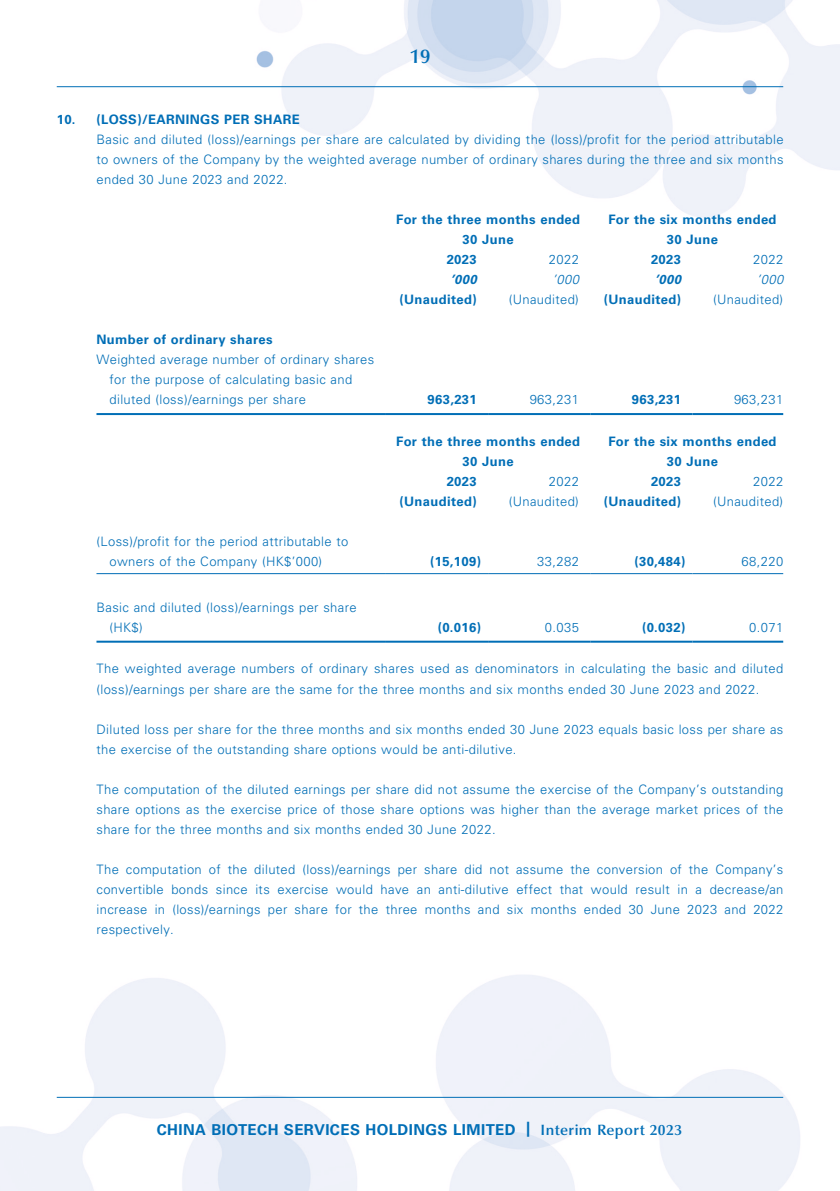
<style>
.page{position:relative;width:840px;height:1191px;background:#fff}
.page>*{position:absolute;margin:0;border:0;box-sizing:border-box;transform-origin:0 0}
.t1{font:600 20px "Optima LT Std";color:#006eb6}
.t2{font:700 15px "Univers LT Std";letter-spacing:.03em;color:#006eb6}
._06_Notes{font:300 13px/20px "Univers LT Std";letter-spacing:.03em;color:#006eb6;text-align:justify}
._51_N_Table_txt{font:300 13px/20px "Univers LT Std";letter-spacing:.03em;color:#006eb6}
._51_N_Table_txt-2{font:700 13px "Univers LT Std";letter-spacing:.03em;color:#006eb6}
._07_NH1{font:700 13px "Univers LT Std";letter-spacing:.03em;color:#006eb6}
._51_N_Table_txt-3{font:italic 700 13px "Univers LT Std";letter-spacing:.03em;color:#006eb6}
._51_N_Table_txt-4{font:italic 300 13px "Univers LT Std";letter-spacing:.03em;color:#006eb6}
.s1{font-family:"Optima LT Std";font-weight:600}
</style>
<div class="page">
<img style="left:0;top:0;width:839px;height:1191px">
<hr style="left:57px;top:86px;width:725px;height:1px;background:#006eb6">
<hr style="left:57px;top:1096px;width:725px;height:1px;background:#006eb6">
<hr style="left:96px;top:413px;width:290px;height:2px;background:#006eb6">
<hr style="left:386px;top:413px;width:102px;height:2px;background:#006eb6">
<hr style="left:488px;top:413px;width:102px;height:2px;background:#006eb6">
<hr style="left:590px;top:413px;width:102px;height:2px;background:#006eb6">
<hr style="left:692px;top:413px;width:90px;height:2px;background:#006eb6">
<hr style="left:96px;top:573px;width:290px;height:1px;background:#006eb6">
<hr style="left:386px;top:573px;width:102px;height:1px;background:#006eb6">
<hr style="left:488px;top:573px;width:102px;height:1px;background:#006eb6">
<hr style="left:590px;top:573px;width:102px;height:1px;background:#006eb6">
<hr style="left:692px;top:573px;width:90px;height:1px;background:#006eb6">
<hr style="left:96px;top:640px;width:290px;height:2px;background:#006eb6">
<hr style="left:386px;top:640px;width:102px;height:2px;background:#006eb6">
<hr style="left:488px;top:640px;width:102px;height:2px;background:#006eb6">
<hr style="left:590px;top:640px;width:102px;height:2px;background:#006eb6">
<hr style="left:692px;top:640px;width:90px;height:2px;background:#006eb6">
<h1 class="t1" style="left:409px;top:45px;width:23px">19</h1>
<p class="_07_NH1" style="left:57px;top:112px;width:244px">10. (LOSS)/EARNINGS PER SHARE</p>
<p class="_06_Notes" style="left:96px;top:130px;width:688px">Basic and diluted (loss)/earnings per share are calculated by dividing the (loss)/profit for the period attributable to owners of the Company by the weighted average number of ordinary shares during the three and six months ended 30 June 2023 and 2022.</p>
<p class="_51_N_Table_txt-2" style="left:396px;top:212px;width:185px">For the three months ended</p>
<p class="_51_N_Table_txt-2" style="left:462px;top:232px;width:52px">30 June</p>
<p class="_51_N_Table_txt-2" style="left:608px;top:212px;width:170px">For the six months ended</p>
<p class="_51_N_Table_txt-2" style="left:666px;top:232px;width:52px">30 June</p>
<p class="_51_N_Table_txt-2" style="left:96px;top:332px;width:177px">Number of ordinary shares</p>
<p class="_51_N_Table_txt" style="left:109px;top:350px;width:266px;text-indent:-13px">Weighted average number of ordinary shares for the purpose of calculating basic and diluted (loss)/earnings per share</p>
<p class="_51_N_Table_txt" style="left:109px;top:531px;width:240px;text-indent:-13px">(Loss)/profit for the period attributable to owners of the Company (HK$’000)</p>
<p class="_51_N_Table_txt-2" style="left:446px;top:252px;width:32px">2023</p>
<p class="_51_N_Table_txt" style="left:548px;top:250px;width:32px">2022</p>
<p class="_51_N_Table_txt-2" style="left:650px;top:252px;width:32px">2023</p>
<p class="_51_N_Table_txt" style="left:752px;top:250px;width:32px">2022</p>
<p class="_51_N_Table_txt-3" style="left:450px;top:272px;width:28px">’000</p>
<p class="_51_N_Table_txt-4" style="left:552px;top:272px;width:28px">’000</p>
<p class="_51_N_Table_txt-3" style="left:654px;top:272px;width:28px">’000</p>
<p class="_51_N_Table_txt-4" style="left:756px;top:272px;width:28px">’000</p>
<p class="_51_N_Table_txt-2" style="left:399px;top:292px;width:79px">(Unaudited)</p>
<p class="_51_N_Table_txt" style="left:508px;top:290px;width:72px">(Unaudited)</p>
<p class="_51_N_Table_txt-2" style="left:603px;top:292px;width:79px">(Unaudited)</p>
<p class="_51_N_Table_txt" style="left:712px;top:290px;width:72px">(Unaudited)</p>
<p class="_51_N_Table_txt-2" style="left:427px;top:392px;width:51px">963,231</p>
<p class="_51_N_Table_txt" style="left:529px;top:390px;width:51px">963,231</p>
<p class="_51_N_Table_txt-2" style="left:631px;top:392px;width:51px">963,231</p>
<p class="_51_N_Table_txt" style="left:733px;top:390px;width:51px">963,231</p>
<p class="_51_N_Table_txt-2" style="left:396px;top:434px;width:185px">For the three months ended</p>
<p class="_51_N_Table_txt-2" style="left:462px;top:454px;width:52px">30 June</p>
<p class="_51_N_Table_txt-2" style="left:608px;top:434px;width:170px">For the six months ended</p>
<p class="_51_N_Table_txt-2" style="left:666px;top:454px;width:52px">30 June</p>
<p class="_51_N_Table_txt-2" style="left:446px;top:474px;width:32px">2023</p>
<p class="_51_N_Table_txt" style="left:548px;top:471px;width:32px">2022</p>
<p class="_51_N_Table_txt-2" style="left:650px;top:474px;width:32px">2023</p>
<p class="_51_N_Table_txt" style="left:752px;top:471px;width:32px">2022</p>
<p class="_51_N_Table_txt-2" style="left:399px;top:494px;width:79px">(Unaudited)</p>
<p class="_51_N_Table_txt" style="left:508px;top:491px;width:72px">(Unaudited)</p>
<p class="_51_N_Table_txt-2" style="left:603px;top:494px;width:79px">(Unaudited)</p>
<p class="_51_N_Table_txt" style="left:712px;top:491px;width:72px">(Unaudited)</p>
<p class="_51_N_Table_txt-2" style="left:430px;top:554px;width:52px">(15,109)</p>
<p class="_51_N_Table_txt" style="left:537px;top:551px;width:43px">33,282</p>
<p class="_51_N_Table_txt-2" style="left:634px;top:554px;width:52px">(30,484)</p>
<p class="_51_N_Table_txt" style="left:741px;top:551px;width:43px">68,220</p>
<p class="_51_N_Table_txt" style="left:109px;top:597px;width:248px;text-indent:-13px">Basic and diluted (loss)/earnings per share (HK$)</p>
<p class="_51_N_Table_txt-2" style="left:437px;top:620px;width:45px">(0.016)</p>
<p class="_51_N_Table_txt" style="left:544px;top:617px;width:35px">0.035</p>
<p class="_51_N_Table_txt-2" style="left:641px;top:620px;width:45px">(0.032)</p>
<p class="_51_N_Table_txt" style="left:748px;top:617px;width:35px">0.071</p>
<p class="_06_Notes" style="left:96px;top:659px;width:688px">The weighted average numbers of ordinary shares used as denominators in calculating the basic and diluted (loss)/earnings per share are the same for the three months and six months ended 30 June 2023 and 2022.</p>
<p class="_06_Notes" style="left:96px;top:719px;width:688px">Diluted loss per share for the three months and six months ended 30 June 2023 equals basic loss per share as the exercise of the outstanding share options would be anti-dilutive.</p>
<p class="_06_Notes" style="left:96px;top:779px;width:688px">The computation of the diluted earnings per share did not assume the exercise of the Company’s outstanding share options as the exercise price of those share options was higher than the average market prices of the share for the three months and six months ended 30 June 2022.</p>
<p class="_06_Notes" style="left:96px;top:859px;width:688px">The computation of the diluted (loss)/earnings per share did not assume the conversion of the Company’s convertible bonds since its exercise would have an anti-dilutive effect that would result in a decrease/an increase in (loss)/earnings per share for the three months and six months ended 30 June 2023 and 2022 respectively.</p>
<p class="t2" style="left:157px;top:1120px;width:526px">CHINA BIOTECH SERVICES HOLDINGS LIMITED | <span class="s1">Interim Report 2023</span></p>
</div>
